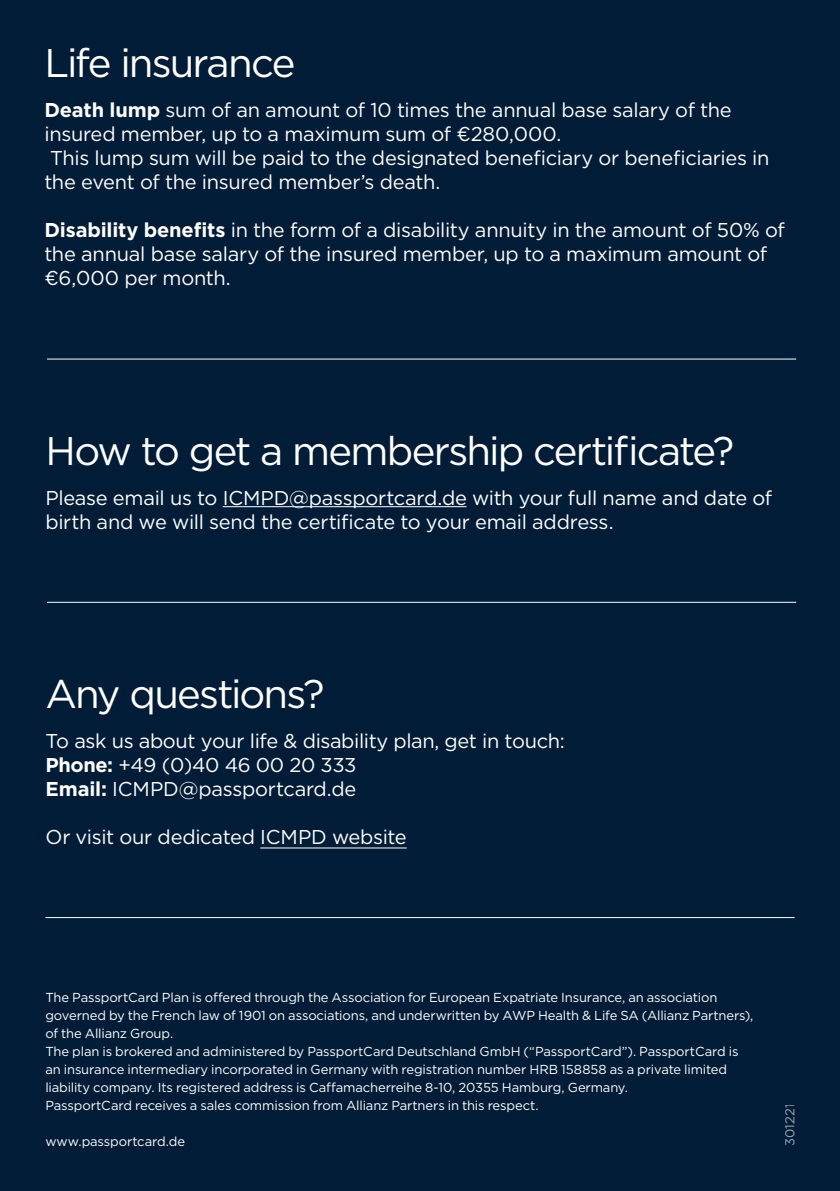
<style>
.page{position:relative;width:840px;height:1191px;background:#fff}
.page>*{position:absolute;margin:0;border:0;box-sizing:border-box;transform-origin:0 0}
.t1{font:40px "Gotham";letter-spacing:-.045em;color:#fff}
.t2{font:20px/24px "Gotham";letter-spacing:-.015em;color:#fff}
.t3{font:13px/18px "Gotham";letter-spacing:-.01em;color:#fff}
.s1{font-weight:700}
</style>
<div class="page">
<div style="left:0;top:0;width:839px;height:1191px;background:#001c37"></div>
<hr style="left:260px;top:847px;width:146px;height:1px;background:#fff">
<hr style="left:47px;top:602px;width:748px;height:1px;background:#fff">
<hr style="left:47px;top:359px;width:748px;height:1px;background:#fff">
<hr style="left:45px;top:917px;width:749px;height:1px;background:#fff">
<hr style="left:223px;top:506px;width:243px;height:1px;background:#fff">
<h1 class="t1" style="left:44px;top:45px;width:252px">Life insurance</h1>
<p class="t2" style="left:44px;top:99px;width:726px"><span class="s1">Death lump</span> sum of an amount of 10 times the annual base salary of the insured member, up to a maximum sum of €280,000.<br>This lump sum will be paid to the designated beneficiary or beneficiaries in the event of the insured member’s death.</p>
<p class="t2" style="left:44px;top:219px;width:741px"><span class="s1">Disability benefits</span> in the form of a disability annuity in the amount of 50% of the annual base salary of the insured member, up to a maximum amount of €6,000 per month.</p>
<h1 class="t1" style="left:45px;top:433px;width:690px">How to get a membership certificate?</h1>
<p class="t2" style="left:45px;top:487px;width:728px">Please email us to ICMPD@passportcard.de with your full name and date of birth and we will send the certificate to your email address.</p>
<h1 class="t1" style="left:45px;top:676px;width:280px">Any questions?</h1>
<p class="t2" style="left:45px;top:729px;width:520px">To ask us about your life &amp; disability plan, get in touch:<br><span class="s1">Phone:</span> +49 (0)40 46 00 20 333<br><span class="s1">Email:</span> ICMPD@passportcard.de</p>
<p class="t2" style="left:45px;top:826px;width:362px">Or visit our dedicated ICMPD website</p>
<p class="t3" style="left:45px;top:988px;width:709px">The PassportCard Plan is offered through the Association for European Expatriate Insurance, an association governed by the French law of 1901 on associations, and underwritten by AWP Health &amp; Life SA (Allianz Partners), of the Allianz Group.<br>The plan is brokered and administered by PassportCard Deutschland GmbH (“PassportCard”). PassportCard is an insurance intermediary incorporated in Germany with registration number HRB 158858 as a private limited liability company. Its registered address is Caffamacherreihe 8-10, 20355 Hamburg, Germany.<br>PassportCard receives a sales commission from Allianz Partners in this respect.</p>
<p class="t3" style="left:45px;top:1132px;width:141px">www.passportcard.de</p>
<p class="t3" style="left:781px;top:1145px;width:43px;rotate:-90deg">301221</p>
</div>
